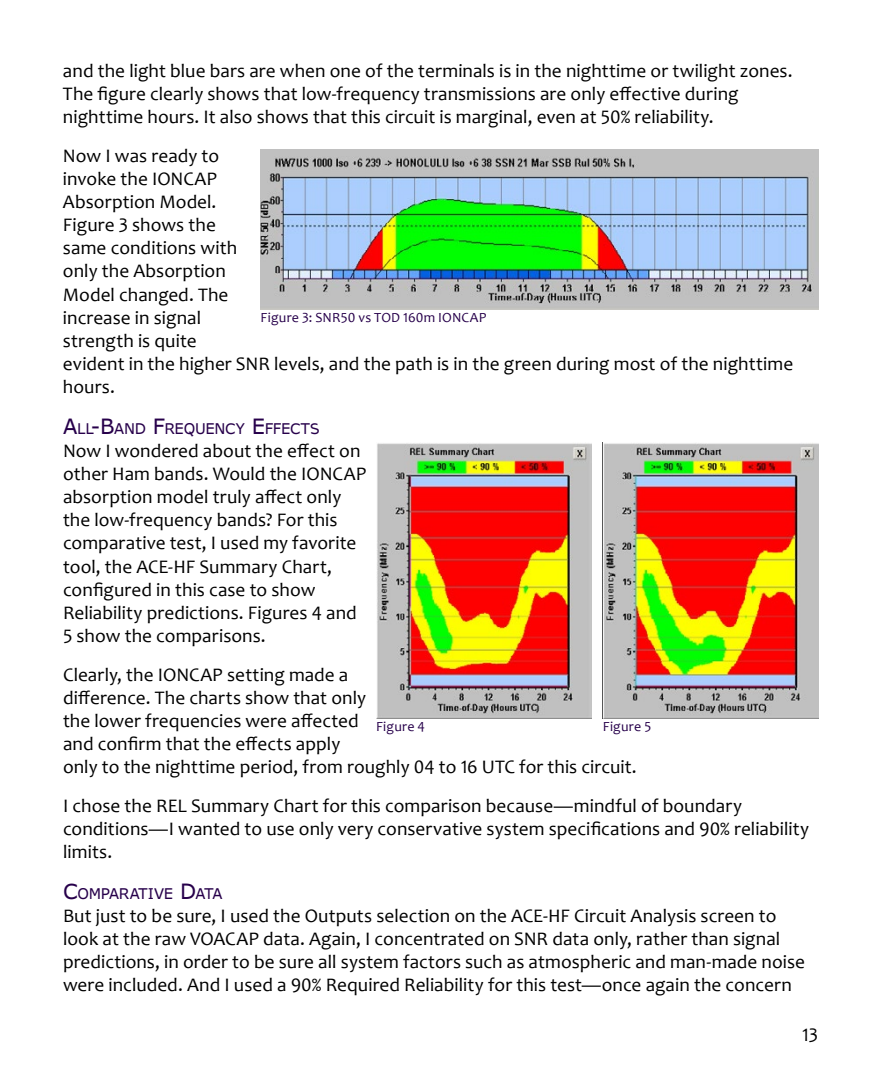
<style>
.page{position:relative;width:882px;height:1071px;background:#fff}
.page>*{position:absolute;margin:0;border:0;box-sizing:border-box;transform-origin:0 0}
.t1{font:19.25px/23.1px "Candara";letter-spacing:.005em;color:#000}
.t2{font:14.7px "AP Hont";letter-spacing:-.015em;color:#27004b}
.t3{font:14px "Candara";letter-spacing:.015em;color:#27004b}
.s1{font-size:21px}
</style>
<div class="page">
<img style="left:261px;top:150px;width:558px;height:160px">
<img style="left:376px;top:443px;width:215px;height:276px">
<img style="left:603px;top:443px;width:215px;height:276px">
<p class="t1" style="left:63px;top:59px;width:731px">and the light blue bars are when one of the terminals is in the nighttime or twilight zones.<br>The figure clearly shows that low-frequency transmissions are only effective during nighttime hours. It also shows that this circuit is marginal, even at 50% reliability.</p>
<p class="t1" style="left:63px;top:144px;width:732px">Now I was ready to<br>invoke the IONCAP<br>Absorption Model.<br>Figure 3 shows the<br>same conditions with<br>only the Absorption<br>Model changed. The<br>increase in signal<br>strength is quite<br>evident in the higher SNR levels, and the path is in the green during most of the nighttime hours.</p>
<p class="t2" style="left:63px;top:418px;width:258px"><span class="s1">A</span>LL<span class="s1">-B</span>AND <span class="s1">F</span>REQUENCY <span class="s1">E</span> FFECTS</p>
<p class="t1" style="left:63px;top:439px;width:305px">Now I wondered about the effect on other Ham bands. Would the IONCAP absorption model truly affect only the low-frequency bands? For this comparative test, I used my favorite tool, the ACE-HF Summary Chart, configured in this case to show Reliability predictions. Figures 4 and 5 show the comparisons.</p>
<p class="t1" style="left:63px;top:663px;width:575px">Clearly, the IONCAP setting made a<br>difference. The charts show that only<br>the lower frequencies were affected<br>and confirm that the effects apply<br>only to the nighttime period, from roughly 04 to 16 UTC for this circuit.</p>
<p class="t1" style="left:63px;top:794px;width:748px">I chose the REL Summary Chart for this comparison because—mindful of boundary conditions—I wanted to use only very conservative system specifications and 90% reliability limits.</p>
<p class="t2" style="left:63px;top:883px;width:161px"><span class="s1">C</span>OM PARATIVE <span class="s1">D</span>ATA</p>
<p class="t1" style="left:63px;top:904px;width:744px">But just to be sure, I used the Outputs selection on the ACE-HF Circuit Analysis screen to look at the raw VOACAP data. Again, I concentrated on SNR data only, rather than signal predictions, in order to be sure all system factors such as atmospheric and man-made noise were included. And I used a 90% Required Reliability for this test—once again the concern</p>
<p class="t3" style="left:261px;top:308px;width:227px">Figure 3: SNR50 vs TOD 160m IONCAP</p>
<p class="t3" style="left:376px;top:717px;width:50px">Figure 4</p>
<p class="t3" style="left:603px;top:717px;width:50px">Figure 5</p>
<p class="t1" style="left:802px;top:1023px;width:18px">13</p>
</div>
